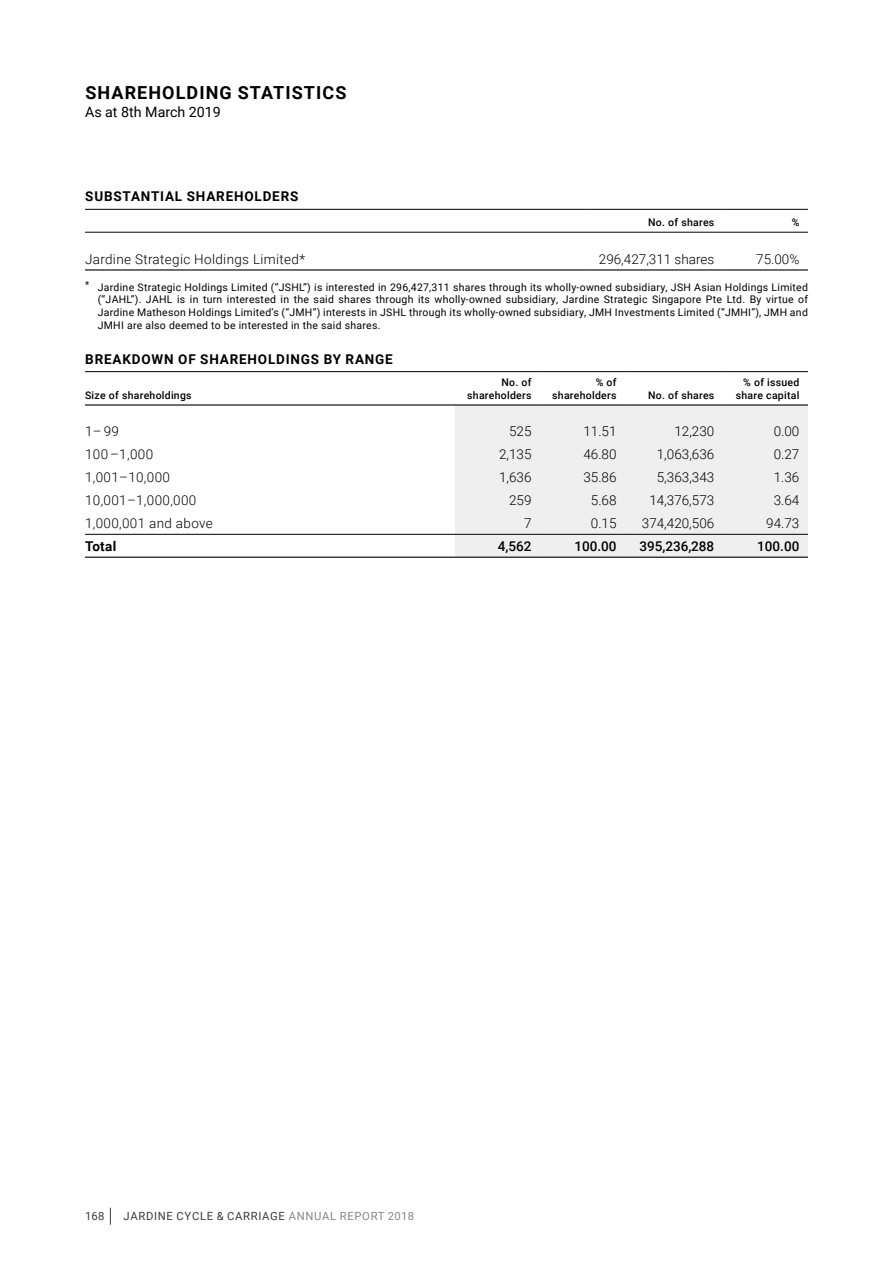
<style>
.page{position:relative;width:893px;height:1263px;background:#fff}
.page>*{position:absolute;margin:0;border:0;box-sizing:border-box;transform-origin:0 0}
.t1{font:700 18px "Roboto";letter-spacing:.06em;color:#000}
.t2{font:14.25px "Roboto";color:#000}
.t3{font:300 13.5px "Roboto";color:#000}
.t4{font:300 13.5px "Roboto";letter-spacing:.025em;color:#000}
.t5{font:700 13.5px "Roboto";letter-spacing:.06em;color:#000}
.t6{font:500 13.5px "Roboto";color:#000}
.t7{font:11.25px "Roboto";letter-spacing:.06em;color:#3c3c3a}
.t8{font:10.5px/12.8px "Roboto";letter-spacing:.025em;color:#000;text-align:justify}
.t9{font:500 10.5px/12.8px "Roboto";letter-spacing:.025em;color:#000;text-align:right}
.s1{color:#878786}
</style>
<div class="page">
<hr style="left:85px;top:209px;width:502px;height:1px;background:#000">
<hr style="left:587px;top:209px;width:136px;height:1px;background:#000">
<hr style="left:723px;top:209px;width:85px;height:1px;background:#000">
<hr style="left:85px;top:232px;width:502px;height:1px;background:#000">
<hr style="left:587px;top:232px;width:136px;height:1px;background:#000">
<hr style="left:723px;top:232px;width:85px;height:1px;background:#000">
<hr style="left:85px;top:269px;width:502px;height:2px;background:#000">
<hr style="left:587px;top:269px;width:136px;height:2px;background:#000">
<hr style="left:723px;top:269px;width:85px;height:2px;background:#000">
<div style="left:455px;top:406px;width:353px;height:128px;background:#efefef"></div>
<div style="left:455px;top:535px;width:353px;height:22px;background:#efefef"></div>
<hr style="left:85px;top:371px;width:370px;height:1px;background:#000">
<hr style="left:455px;top:371px;width:85px;height:1px;background:#000">
<hr style="left:540px;top:371px;width:85px;height:1px;background:#000">
<hr style="left:625px;top:371px;width:98px;height:1px;background:#000">
<hr style="left:723px;top:371px;width:85px;height:1px;background:#000">
<hr style="left:85px;top:404px;width:370px;height:2px;background:#000">
<hr style="left:455px;top:404px;width:85px;height:2px;background:#000">
<hr style="left:540px;top:404px;width:85px;height:2px;background:#000">
<hr style="left:625px;top:404px;width:98px;height:2px;background:#000">
<hr style="left:723px;top:404px;width:85px;height:2px;background:#000">
<hr style="left:85px;top:534px;width:370px;height:1px;background:#000">
<hr style="left:85px;top:557px;width:370px;height:1px;background:#000">
<hr style="left:455px;top:534px;width:85px;height:1px;background:#000">
<hr style="left:540px;top:534px;width:85px;height:1px;background:#000">
<hr style="left:625px;top:534px;width:98px;height:1px;background:#000">
<hr style="left:455px;top:557px;width:85px;height:1px;background:#000">
<hr style="left:540px;top:557px;width:85px;height:1px;background:#000">
<hr style="left:625px;top:557px;width:98px;height:1px;background:#000">
<hr style="left:723px;top:534px;width:85px;height:1px;background:#000">
<hr style="left:723px;top:557px;width:85px;height:1px;background:#000">
<svg style="left:110px;top:1208px;width:1px;height:17px"></svg>
<h1 class="t1" style="left:85px;top:80px;width:263px">SHAREHOLDING STATISTICS</h1>
<h2 class="t2" style="left:85px;top:101px;width:137px">As at 8th March 2019</h2>
<p class="t5" style="left:85px;top:187px;width:215px">SUBSTANTIAL SHAREHOLDERS</p>
<p class="t9" style="left:648px;top:215px;width:68px">No. of shares</p>
<p class="t9" style="left:792px;top:215px;width:9px">%</p>
<p class="t4" style="left:85px;top:249px;width:222px">Jardine Strategic Holdings Limited*</p>
<p class="t3" style="left:599px;top:249px;width:117px">296,427,311 shares</p>
<p class="t3" style="left:756px;top:249px;width:45px">75.00%</p>
<p class="t8" style="left:98px;top:280px;width:712px;text-indent:-13px"><sup>*</sup> Jardine Strategic Holdings Limited (“JSHL”) is interested in 296,427,311 shares through its wholly-owned subsidiary, JSH Asian Holdings Limited (“JAHL”). JAHL is in turn interested in the said shares through its wholly-owned subsidiary, Jardine Strategic Singapore Pte Ltd. By virtue of Jardine Matheson Holdings Limited’s (“JMH”) interests in JSHL through its wholly-owned subsidiary, JMH Investments Limited (“JMHI”), JMH and JMHI are also deemed to be interested in the said shares.</p>
<p class="t5" style="left:85px;top:349px;width:309px">BREAKDOWN OF SHAREHOLDINGS BY RANGE</p>
<p class="t9" style="left:85px;top:388px;width:108px">Size of shareholdings</p>
<p class="t9" style="left:467px;top:375px;width:66px">No. of shareholders</p>
<p class="t9" style="left:552px;top:375px;width:66px">% of shareholders</p>
<p class="t9" style="left:736px;top:375px;width:65px">% of issued share capital</p>
<p class="t9" style="left:648px;top:388px;width:68px">No. of shares</p>
<p class="t3" style="left:85px;top:422px;width:35px">1– 99</p>
<p class="t3" style="left:509px;top:422px;width:24px">525</p>
<p class="t3" style="left:583px;top:422px;width:35px">11.51</p>
<p class="t3" style="left:674px;top:422px;width:41px">12,230</p>
<p class="t3" style="left:774px;top:422px;width:27px">0.00</p>
<p class="t3" style="left:85px;top:445px;width:70px">100 –1,000</p>
<p class="t3" style="left:499px;top:445px;width:34px">2,135</p>
<p class="t3" style="left:583px;top:445px;width:35px">46.80</p>
<p class="t3" style="left:657px;top:445px;width:59px">1,063,636</p>
<p class="t3" style="left:774px;top:445px;width:27px">0.27</p>
<p class="t3" style="left:85px;top:468px;width:86px">1,001–10,000</p>
<p class="t3" style="left:499px;top:468px;width:34px">1,636</p>
<p class="t3" style="left:583px;top:468px;width:35px">35.86</p>
<p class="t3" style="left:657px;top:468px;width:59px">5,363,343</p>
<p class="t3" style="left:774px;top:468px;width:27px">1.36</p>
<p class="t4" style="left:85px;top:491px;width:113px">10,001–1,000,000</p>
<p class="t3" style="left:509px;top:491px;width:24px">259</p>
<p class="t3" style="left:591px;top:491px;width:27px">5.68</p>
<p class="t3" style="left:649px;top:491px;width:66px">14,376,573</p>
<p class="t3" style="left:774px;top:491px;width:27px">3.64</p>
<p class="t4" style="left:85px;top:514px;width:129px">1,000,001 and above</p>
<p class="t3" style="left:524px;top:514px;width:9px">7</p>
<p class="t3" style="left:591px;top:514px;width:27px">0.15</p>
<p class="t3" style="left:642px;top:514px;width:74px">374,420,506</p>
<p class="t3" style="left:766px;top:514px;width:35px">94.73</p>
<p class="t5" style="left:85px;top:537px;width:33px">Total</p>
<p class="t6" style="left:498px;top:537px;width:35px">4,562</p>
<p class="t6" style="left:574px;top:537px;width:44px">100.00</p>
<p class="t6" style="left:639px;top:537px;width:76px">395,236,288</p>
<p class="t6" style="left:757px;top:537px;width:44px">100.00</p>
<p class="t7" style="left:85px;top:1208px;width:21px">168</p>
<p class="t7" style="left:124px;top:1208px;width:292px">JARDINE CYCLE &amp; CARRIAGE <span class="s1">ANNUAL REPORT 2018</span></p>
</div>
